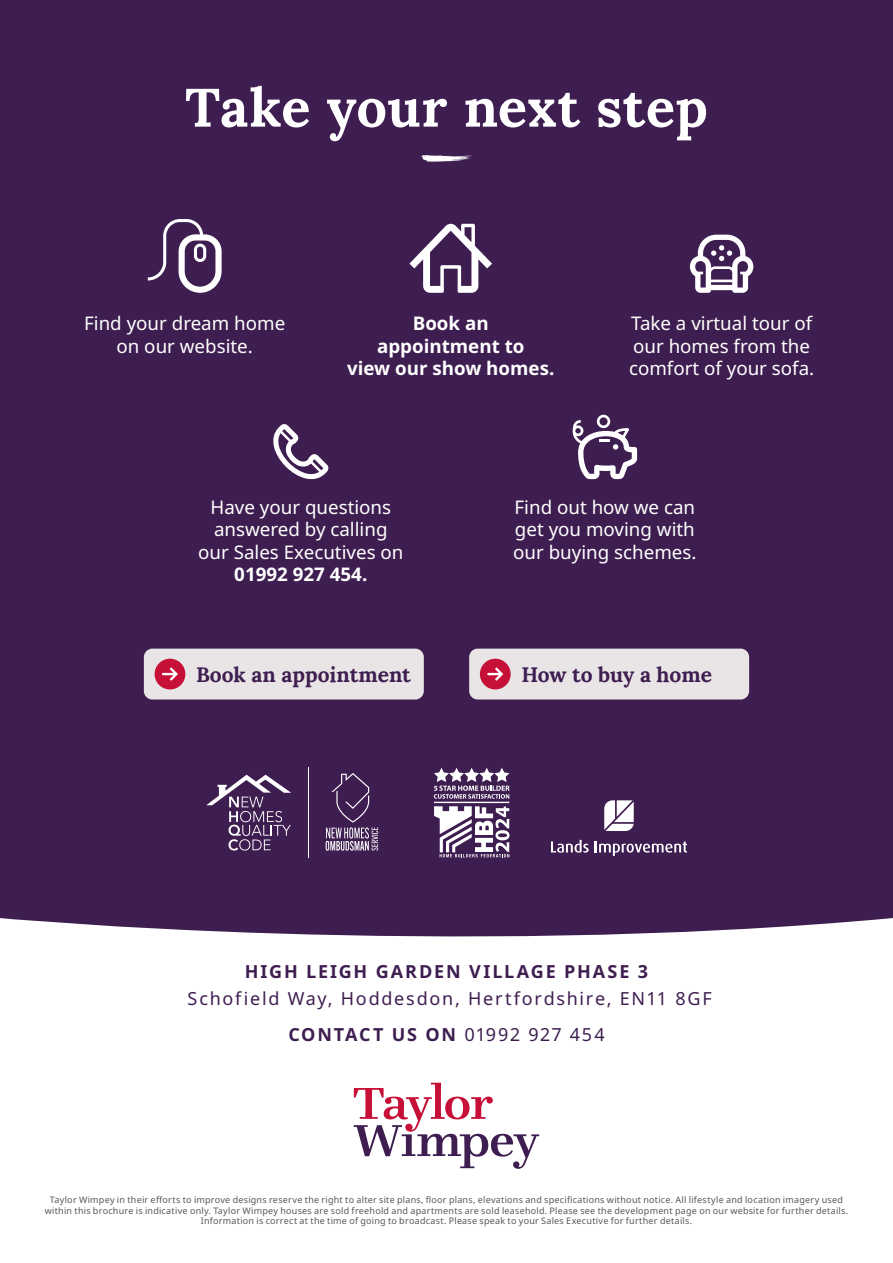
<style>
.page{position:relative;width:893px;height:1263px;background:#fff}
.page>*{position:absolute;margin:0;border:0;box-sizing:border-box;transform-origin:0 0}
.t1{font:700 54px "Lora";letter-spacing:.005em;color:#fff}
.t2{font:700 21px "Lora";color:#3e1e50}
.t3{font:18.75px/22.5px "Noto Sans";color:#fff;text-align:center}
.t4{font:700 18.75px/22.5px "Noto Sans";color:#fff;text-align:center}
.t5{font:18px/35.5px "Noto Sans";letter-spacing:.095em;color:#3e1e50;text-align:center}
.t6{font:700 18px "Noto Sans";letter-spacing:.105em;color:#3e1e50}
.t7{font:9px/10.8px "Noto Sans";letter-spacing:.025em;color:#575756;text-align:center}
.s1{font-weight:700}
</style>
<div class="page">
<div style="left:0;top:0;width:893px;height:937px;background:#3e1e50"></div>
<svg style="left:354px;top:1083px;width:185px;height:86px"></svg>
<svg style="left:421px;top:155px;width:51px;height:7px"></svg>
<div style="left:144px;top:649px;width:280px;height:50px;background:#e9e4e6;border-radius:9px"></div>
<div style="left:155px;top:659px;width:30px;height:30px;background:#c61037;border-radius:50%"></div>
<svg style="left:162px;top:667px;width:16px;height:14px"></svg>
<div style="left:469px;top:649px;width:280px;height:50px;background:#e9e4e6;border-radius:9px"></div>
<div style="left:480px;top:659px;width:31px;height:30px;background:#c61037;border-radius:50%"></div>
<svg style="left:487px;top:667px;width:16px;height:14px"></svg>
<svg style="left:551px;top:840px;width:38px;height:13px"></svg>
<svg style="left:595px;top:841px;width:92px;height:15px"></svg>
<svg style="left:604px;top:800px;width:30px;height:31px"></svg>
<hr style="left:434px;top:802px;width:75px;height:1px;background:#fff">
<svg style="left:434px;top:806px;width:75px;height:51px"></svg>
<svg style="left:434px;top:768px;width:75px;height:31px"></svg>
<svg style="left:326px;top:773px;width:52px;height:78px;background:#5d426c"></svg>
<svg style="left:206px;top:775px;width:85px;height:75px;background:#5f456e"></svg>
<hr style="left:308px;top:767px;width:1px;height:91px;background:#fff">
<svg style="left:148px;top:219px;width:74px;height:74px"></svg>
<svg style="left:409px;top:224px;width:83px;height:69px"></svg>
<svg style="left:690px;top:235px;width:63px;height:58px"></svg>
<svg style="left:273px;top:424px;width:55px;height:55px"></svg>
<svg style="left:573px;top:415px;width:64px;height:64px"></svg>
<h1 class="t1" style="left:185px;top:61px;width:524px">Take your next step</h1>
<h3 class="t3" style="left:84px;top:313px;width:203px">Find your dream home on our website.</h3>
<h3 class="t3" style="left:629px;top:313px;width:187px;text-align:left">Take a virtual tour of our homes from the comfort of your sofa.</h3>
<h3 class="t4" style="left:347px;top:313px;width:209px">Book an<br>appointment to<br>view our show homes.</h3>
<h3 class="t3" style="left:198px;top:496px;width:207px">Have your questions answered by calling our Sales Executives on</h3>
<h3 class="t4" style="left:234px;top:564px;width:135px">01992 927 454.</h3>
<h3 class="t3" style="left:513px;top:496px;width:185px;text-align:justify">Find out how we can get you moving with our buying schemes.</h3>
<h2 class="t2" style="left:196px;top:657px;width:216px">Book an appointment</h2>
<h2 class="t2" style="left:521px;top:657px;width:192px">How to buy a home</h2>
<h3 class="t6" style="left:245px;top:959px;width:405px">HIGH LEIGH GARDEN VILLAGE PHASE 3</h3>
<h3 class="t5" style="left:188px;top:981px;width:526px">Schofield Way, Hoddesdon, Hertfordshire, EN11 8GF<br><span class="s1">CONTACT US ON</span> 01992 927 454</h3>
<p class="t7" style="left:45px;top:1194px;width:805px">Taylor Wimpey in their efforts to improve designs reserve the right to alter site plans, floor plans, elevations and specifications without notice. All lifestyle and location imagery used within this brochure is indicative only. Taylor Wimpey houses are sold freehold and apartments are sold leasehold. Please see the development page on our website for further details.<br>Information is correct at the time of going to broadcast. Please speak to your Sales Executive for further details.</p>
</div>
